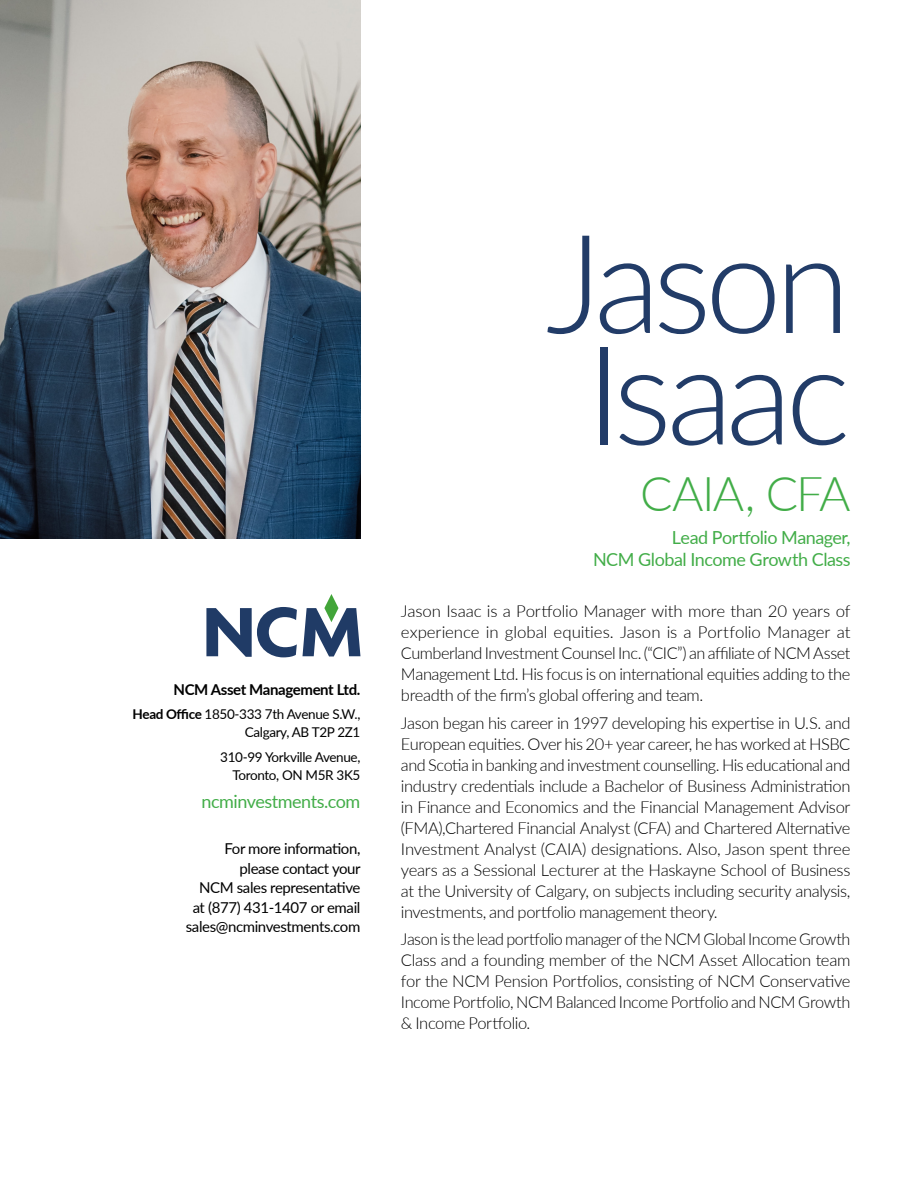
<style>
.page{position:relative;width:918px;height:1188px;background:#fff}
.page>*{position:absolute;margin:0;border:0;box-sizing:border-box;transform-origin:0 0}
.t1{font:300 137.55px/111.4px "Lato";letter-spacing:-.05em;color:#223c68}
.t2{font:300 48px "Lato";letter-spacing:-.035em;color:#42ad48}
.t3{font:18px/21.5px "Lato";letter-spacing:-.025em;color:#42ad48;text-align:right}
.t4{font:300 16.5px/21px "Lato";letter-spacing:-.025em;color:#000;text-align:justify}
.t5{font:15px/19.5px "Lato";letter-spacing:-.025em;color:#000;text-align:right}
.t6{font:700 15px "Lato";letter-spacing:-.025em;color:#000}
.t7{font:13.5px/18px "Lato";letter-spacing:-.025em;color:#000;text-align:right}
.s1{font-weight:700}
</style>
<div class="page">
<img style="left:0;top:0;width:360px;height:538px">
<svg style="left:206px;top:594px;width:154px;height:63px"></svg>
<p class="t6" style="left:174px;top:678px;width:188px">NCM Asset Management Ltd.</p>
<p class="t7" style="left:133px;top:705px;width:229px"><span class="s1">Head Office</span> 1850-333 7th Avenue S.W.,<br>Calgary, AB T2P 2Z1</p>
<p class="t7" style="left:220px;top:748px;width:142px">310-99 Yorkville Avenue,<br>Toronto, ON M5R 3K5</p>
<p class="t3" style="left:202px;top:790px;width:160px">ncminvestments.com</p>
<p class="t5" style="left:186px;top:839px;width:176px">For more information, please contact your<br>NCM sales representative at (877) 431-1407 or email sales@ncminvestments.com</p>
<h1 class="t1" style="left:546px;top:223px;width:306px">Jason<br>Isaac</h1>
<h2 class="t2" style="left:640px;top:461px;width:212px">CAIA, CFA</h2>
<p class="t3" style="left:593px;top:526px;width:259px">Lead Portfolio Manager,<br>NCM Global Income Growth Class</p>
<p class="t4" style="left:401px;top:600px;width:451px">Jason Isaac is a Portfolio Manager with more than 20 years of experience in global equities. Jason is a Portfolio Manager at Cumberland Investment Counsel Inc. (“CIC”) an affiliate of NCM Asset Management Ltd. His focus is on international equities adding to the breadth of the firm’s global offering and team.</p>
<p class="t4" style="left:401px;top:712px;width:451px">Jason began his career in 1997 developing his expertise in U.S. and European equities. Over his 20+ year career, he has worked at HSBC and Scotia in banking and investment counselling. His educational and industry credentials include a Bachelor of Business Administration in Finance and Economics and the Financial Management Advisor (FMA),Chartered Financial Analyst (CFA) and Chartered Alternative Investment Analyst (CAIA) designations. Also, Jason spent three years as a Sessional Lecturer at the Haskayne School of Business at the University of Calgary, on subjects including security analysis, investments, and portfolio management theory.</p>
<p class="t4" style="left:401px;top:928px;width:451px">Jason is the lead portfolio manager of the NCM Global Income Growth Class and a founding member of the NCM Asset Allocation team for the NCM Pension Portfolios, consisting of NCM Conservative Income Portfolio, NCM Balanced Income Portfolio and NCM Growth &amp; Income Portfolio.</p>
</div>
